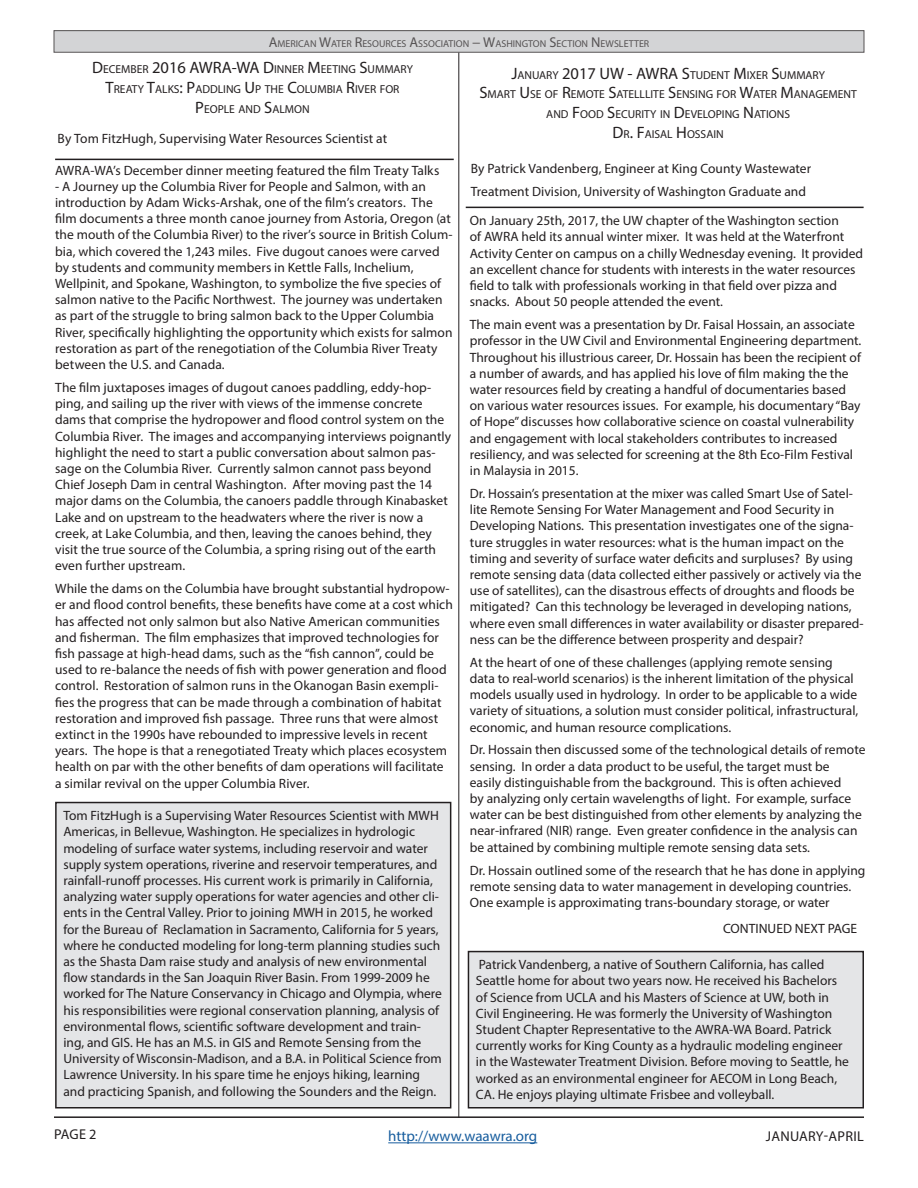
<style>
.page{position:relative;width:918px;height:1188px;background:#fff}
.page>*{position:absolute;margin:0;border:0;box-sizing:border-box;transform-origin:0 0}
.t1{font:15px "Myriad Pro";color:#175d9e}
.t2{font:14.25px "Myriad Pro";letter-spacing:.02em;color:#231f20}
.t3{font:13.5px/16.2px "Myriad Pro";color:#231f20}
.t4{font:11.55px/19.8px "Myriad Pro";color:#231f20}
.t5{font:10.05px "Myriad Pro";color:#231f20}
.s1{font-size:14.25px}
.s2{font-size:16.5px}
</style>
<div class="page">
<div style="left:54px;top:31px;width:810px;height:21px;background:#d3d4d6"></div>
<hr style="left:54px;top:1116px;width:810px;height:2px;background:#231f20">
<hr style="left:388px;top:1142px;width:149px;height:1px;background:#175d9e">
<hr style="left:55px;top:159px;width:399px;height:1px;background:#231f20">
<hr style="left:466px;top:207px;width:398px;height:1px;background:#231f20">
<div style="left:56px;top:803px;width:395px;height:305px;background:#e4e5e7"></div>
<div style="left:55px;top:802px;width:396px;height:306px;border:2px solid #231f20"></div>
<div style="left:468px;top:952px;width:395px;height:156px;background:#e4e5e7"></div>
<div style="left:468px;top:951px;width:396px;height:157px;border:2px solid #231f20"></div>
<hr style="left:459px;top:53px;width:1px;height:1065px;background:#231f20">
<p class="t5" style="left:269px;top:37px;width:382px"><span class="s1">A</span>MERICAN <span class="s1">W</span>ATER <span class="s1">R</span>ESOURCES <span class="s1">A</span>SSOCIATION <span class="s1">−</span> <span class="s1">W</span>ASHINGTON <span class="s1">S</span>ECTION <span class="s1">N</span> EWSLETTER</p>
<p class="t4" style="left:106px;top:59px;width:309px;text-indent:-13px"><span class="s2">D</span>ECEMBER <span class="s2">2016 AWRA-WA D</span>INNER <span class="s2">M</span> EETING <span class="s2">S</span>UMMARY<br><span class="s2">T</span>REATY <span class="s2">T</span>ALKS<span class="s2">: P</span>ADD</p>
<p class="t4" style="left:195px;top:79px;width:206px;text-indent:23px">LING <span class="s2">U</span> P THE <span class="s2">C</span>OLUMBIA <span class="s2">R</span>IVER FOR<br><span class="s2">P</span>EOPLE AND <span class="s2">S</span>ALMON</p>
<p class="t3" style="left:58px;top:130px;width:331px">By Tom FitzHugh, Supervising Water Resources Scientist at</p>
<p class="t3" style="left:55px;top:162px;width:386px">AWRA-WA’s December dinner meeting featured the film Treaty Talks</p>
<p class="t3" style="left:55px;top:178px;width:399px">- A Journey up the Columbia River for People and Salmon, with an introduction by Adam Wicks-Arshak, one of the film’s creators. The film documents a three month canoe journey from Astoria, Oregon (at the mouth of the Columbia River) to the river’s source in British Colum&shy;bia, which covered the 1,243 miles. Five dugout canoes were carved by students and community members in Kettle Falls, Inchelium, Wellpinit, and Spokane, Washington, to symbolize the five species of salmon native to the Pacific Northwest. The journey was undertaken as part of the struggle to bring salmon back to the Upper Columbia River, specifically highlighting the opportunity which exists for salmon restoration as part of the renegotiation of the Columbia River Treaty between the U.S. and Canada.</p>
<p class="t3" style="left:55px;top:379px;width:398px">The film juxtaposes images of dugout canoes paddling, eddy-hop&shy;ping, and sailing up the river with views of the immense concrete dams that comprise the hydropower and flood control system on the Columbia River. The images and accompanying interviews poignantly highlight the need to start a public conversation about salmon pas&shy;sage on the Columbia River. Currently salmon cannot pass beyond Chief Joseph Dam in central Washington. After moving past the 14 major dams on the Columbia, the canoers paddle through Kinabasket Lake and on upstream to the headwaters where the river is now a creek, at Lake Columbia, and then, leaving the canoes behind, they visit the true source of the Columbia, a spring rising out of the earth even further upstream.</p>
<p class="t3" style="left:55px;top:580px;width:399px">While the dams on the Columbia have brought substantial hydropow&shy;er and flood control benefits, these benefits have come at a cost which has affected not only salmon but also Native American communities and fisherman. The film emphasizes that improved technologies for fish passage at high-head dams, such as the “fish cannon”, could be used to re-balance the needs of fish with power generation and flood control. Restoration of salmon runs in the Okanogan Basin exempli&shy;fies the progress that can be made through a combination of habitat restoration and improved fish passage. Three runs that were almost extinct in the 1990s have rebounded to impressive levels in recent years. The hope is that a renegotiated Treaty which places ecosystem health on par with the other benefits of dam operations will facilitate a similar revival on the upper Columbia River.</p>
<p class="t3" style="left:63px;top:807px;width:380px">Tom FitzHugh is a Supervising Water Resources Scientist with MWH Americas, in Bellevue, Washington. He specializes in hydrologic modeling of surface water systems, including reservoir and water supply system operations, riverine and reservoir temperatures, and rainfall-runoff processes. His current work is primarily in California, analyzing water supply operations for water agencies and other cli&shy;ents in the Central Valley. Prior to joining MWH in 2015, he worked for the Bureau of Reclamation in Sacramento, California for 5 years, where he conducted modeling for long-term planning studies such as the Shasta Dam raise study and analysis of new environmental flow standards in the San Joaquin River Basin. From 1999-2009 he worked for The Nature Conservancy in Chicago and Olympia, where his responsibilities were regional conservation planning, analysis of environmental flows, scientific software development and train&shy;ing, and GIS. He has an M.S. in GIS and Remote Sensing from the University of Wisconsin-Madison, and a B.A. in Political Science from Lawrence University. In his spare time he enjoys hiking, learning and practicing Spanish, and following the Sounders and the Reign.</p>
<p class="t4" style="left:479px;top:65px;width:379px;text-align:center"><span class="s2">J</span>ANUARY <span class="s2">2017 UW - AWRA S</span>TUDENT <span class="s2">M</span> IXER <span class="s2">S</span>UMMARY<br><span class="s2">S</span>MART <span class="s2">U</span> SE OF <span class="s2">R</span>EMOTE <span class="s2">S</span>ATELLLITE <span class="s2">S</span>ENSING FOR <span class="s2">W</span>ATER <span class="s2">M</span>ANAGEMENT AND <span class="s2">F</span>OOD <span class="s2">S</span>ECURITY IN <span class="s2">D</span>EVELOPING <span class="s2">N</span>ATIONS<br><span class="s2">D</span>R<span class="s2">. F</span>AISAL <span class="s2">H</span> OSSAIN</p>
<p class="t3" style="left:471px;top:156px;width:342px;line-height:23px">By Patrick Vandenberg, Engineer at King County Wastewater<br>Treatment Division, University of Washington Graduate and</p>
<p class="t3" style="left:470px;top:212px;width:395px">On January 25th, 2017, the UW chapter of the Washington section<br>of AWRA held its annual winter mixer. It was held at the Waterfront Activity Center on campus on a chilly Wednesday evening. It provided an excellent chance for students with interests in the water resources field to talk with professionals working in that field over pizza and snacks. About 50 people attended the event.</p>
<p class="t3" style="left:470px;top:316px;width:393px">The main event was a presentation by Dr. Faisal Hossain, an associate professor in the UW Civil and Environmental Engineering department.<br>Throughout his illustrious career, Dr. Hossain has been the recipient of a number of awards, and has applied his love of film making the the water resources field by creating a handful of documentaries based on various water resources issues. For example, his documentary “Bay of Hope” discusses how collaborative science on coastal vulnerability and engagement with local stakeholders contributes to increased resiliency, and was selected for screening at the 8th Eco-Film Festival in Malaysia in 2015.</p>
<p class="t3" style="left:470px;top:485px;width:395px">Dr. Hossain’s presentation at the mixer was called Smart Use of Satel&shy;lite Remote Sensing For Water Management and Food Security in Developing Nations. This presentation investigates one of the signa&shy;ture struggles in water resources: what is the human impact on the timing and severity of surface water deficits and surpluses? By using remote sensing data (data collected either passively or actively via the use of satellites), can the disastrous effects of droughts and floods be mitigated? Can this technology be leveraged in developing nations, where even small differences in water availability or disaster prepared&shy;ness can be the difference between prosperity and despair?</p>
<p class="t3" style="left:470px;top:654px;width:390px">At the heart of one of these challenges (applying remote sensing data to real-world scenarios) is the inherent limitation of the physical models usually used in hydrology. In order to be applicable to a wide variety of situations, a solution must consider political, infrastructural, economic, and human resource complications.</p>
<p class="t3" style="left:470px;top:742px;width:397px">Dr. Hossain then discussed some of the technological details of remote sensing. In order a data product to be useful, the target must be<br>easily distinguishable from the background. This is often achieved<br>by analyzing only certain wavelengths of light. For example, surface water can be best distinguished from other elements by analyzing the near-infrared (NIR) range. Even greater confidence in the analysis can be attained by combining multiple remote sensing data sets.</p>
<p class="t3" style="left:470px;top:862px;width:397px">Dr. Hossain outlined some of the research that he has done in applying remote sensing data to water management in developing countries.<br>One example is approximating trans-boundary storage, or water</p>
<p class="t3" style="left:723px;top:920px;width:136px">CONTINUED NEXT PAGE</p>
<p class="t3" style="left:476px;top:956px;width:375px">Patrick Vandenberg, a native of Southern California, has called Seattle home for about two years now. He received his Bachelors of Science from UCLA and his Masters of Science at UW, both in Civil Engineering. He was formerly the University of Washington Student Chapter Representative to the AWRA-WA Board. Patrick currently works for King County as a hydraulic modeling engineer in the Wastewater Treatment Division. Before moving to Seattle, he worked as an environmental engineer for AECOM in Long Beach, CA. He enjoys playing ultimate Frisbee and volleyball.</p>
<p class="t2" style="left:54px;top:1125px;width:44px">PAGE 2</p>
<p class="t1" style="left:388px;top:1127px;width:151px">http://www.waawra.org</p>
<p class="t2" style="left:766px;top:1127px;width:99px">JANUARY-APRIL</p>
</div>
